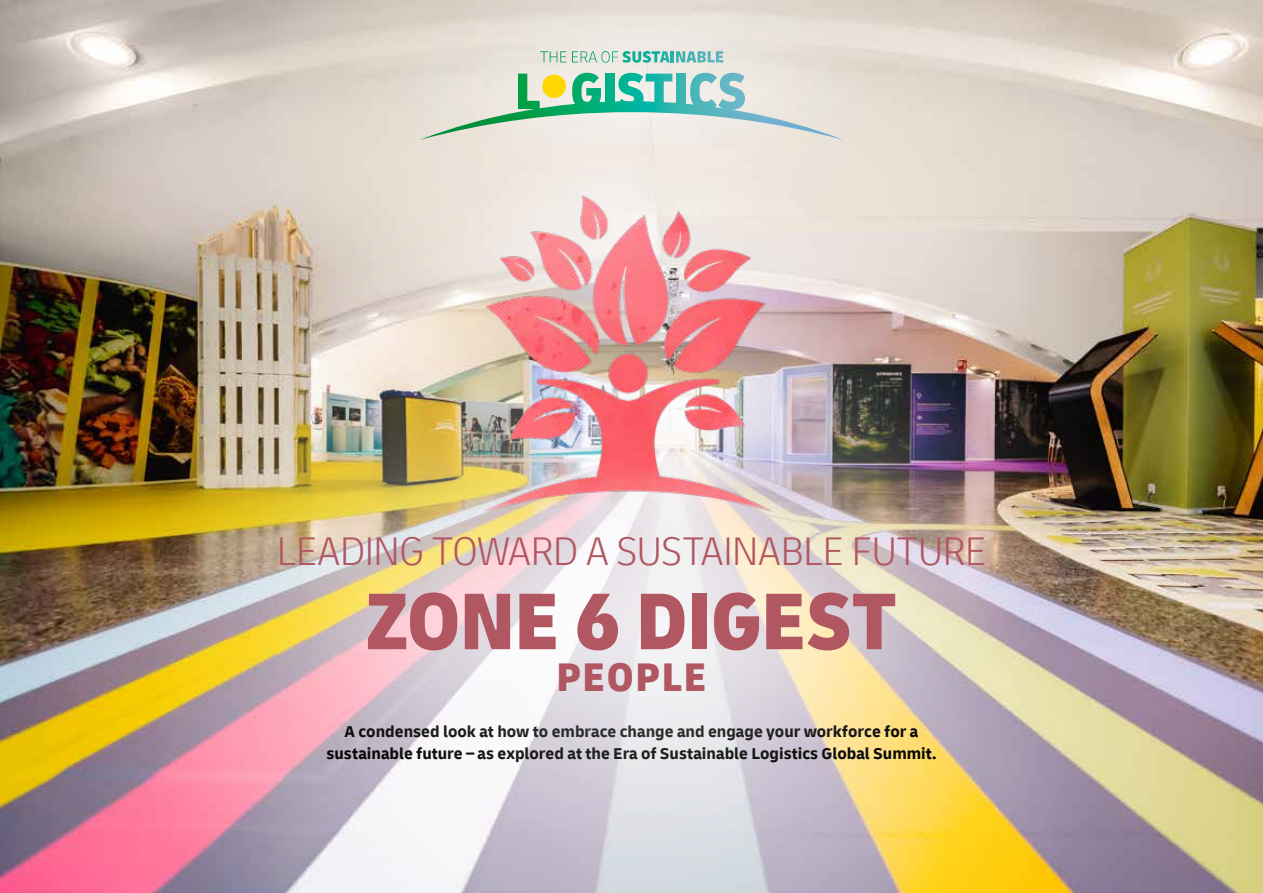
<style>
.page{position:relative;width:1263px;height:893px;background:#fff}
.page>*{position:absolute;margin:0;border:0;box-sizing:border-box;transform-origin:0 0}
.t1{font:900 condensed 84px "Delivery";letter-spacing:-.01em;color:#b15761}
.t2{font:300 condensed 42px "Delivery";letter-spacing:-.01em;color:#b15761}
.t3{font:900 condensed 42px "Delivery";letter-spacing:.045em;color:#b15761}
.t4{font:700 16.5px/22.2px "Delivery";color:#000;text-align:center}
</style>
<div class="page">
<img style="left:0;top:0;width:1263px;height:893px">
<img style="left:141px;top:145px;width:978px;height:748px">
<img style="left:483px;top:301px;width:290px;height:61px">
<svg style="left:317px;top:0;width:629px;height:301px;background:#e5cbc7"></svg>
<svg style="left:348px;top:0;width:566px;height:248px;background:#e9ddd6"></svg>
<svg style="left:349px;top:5px;width:565px;height:161px;background:#d4ddd2"></svg>
<img style="left:147px;top:362px;width:975px;height:506px">
<img style="left:181px;top:418px;width:903px;height:396px">
<h2 class="t2" style="left:277px;top:523px;width:711px">LEADING TOWARD A SUSTAINABLE FUTURE</h2>
<h1 class="t1" style="left:367px;top:571px;width:531px">ZONE 6 DIGEST</h1>
<h2 class="t3" style="left:556px;top:652px;width:151px">PEOPLE</h2>
<p class="t4" style="left:326px;top:720px;width:611px">A condensed look at how to embrace change and engage your workforce for a sustainable future – as explored at the Era of Sustainable Logistics Global Summit.</p>
</div>
